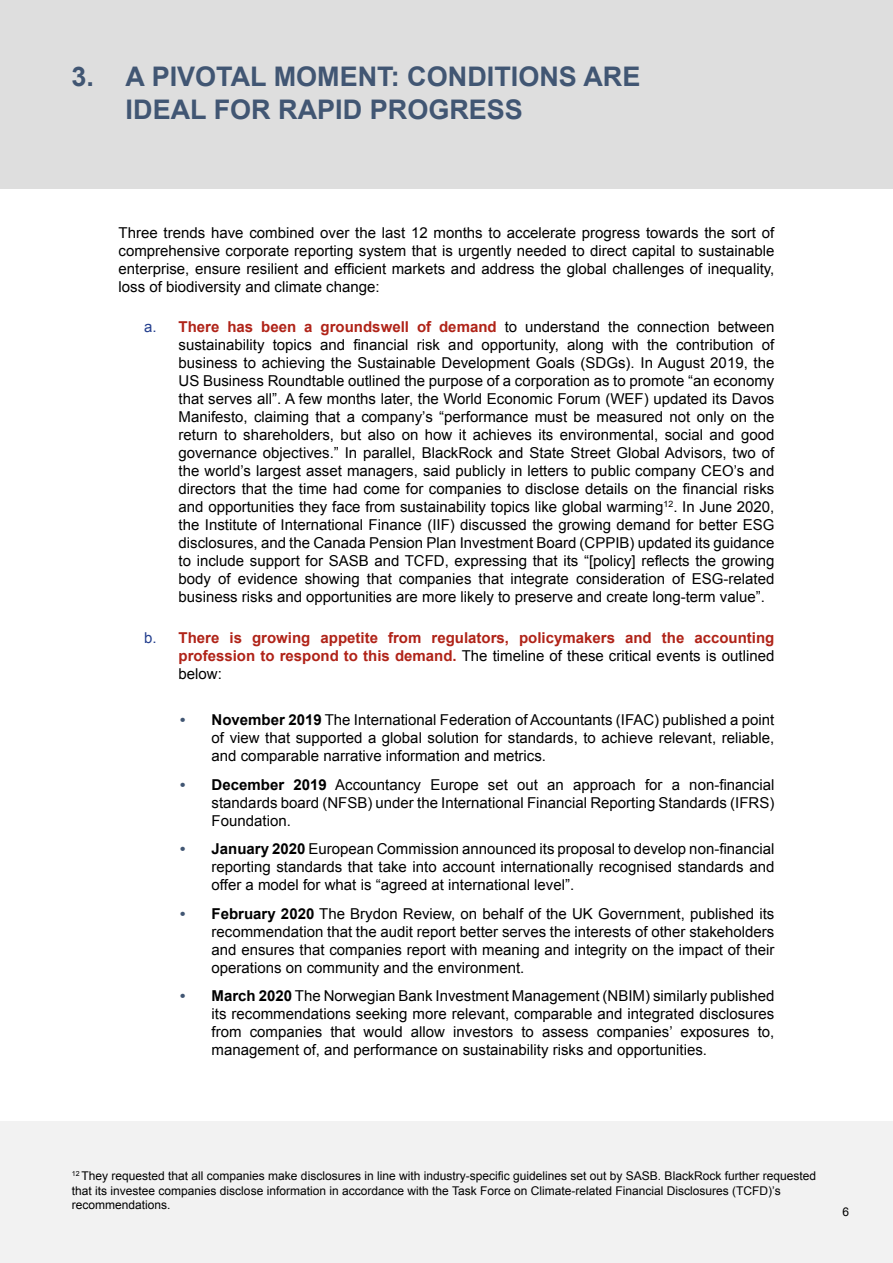
<style>
.page{position:relative;width:893px;height:1263px;background:#fff}
.page>*{position:absolute;margin:0;border:0;box-sizing:border-box;transform-origin:0 0}
.t1{font:700 27px/32.4px "Arial";color:#415673}
.t2{font:15px/18px "Arial";color:#000;text-align:justify}
.t3{font:700 15px/18px "Arial";color:#b02318;text-align:justify}
.t4{font:12px/14.4px "Arial";color:#000}
.s1{color:#25408f}
.s2{font-weight:700;color:#b02318}
.s3{font-weight:400;color:#25408f}
.s4{font-weight:400;color:#000}
.s5{font-weight:700;color:#415673}
.s6{font-weight:700}
</style>
<div class="page">
<div style="left:0;top:0;width:892px;height:189px;background:#dedede"></div>
<div style="left:0;top:1121px;width:892px;height:142px;background:#f2f2f2"></div>
<h1 class="t1" style="left:126px;top:61px;width:516px;text-indent:-54px">3. A PIVOTAL MOMENT: CONDITIONS ARE<br>IDEAL FOR RAPID PROGRESS</h1>
<p class="t2" style="left:118px;top:223px;width:657px">Three trends have combined over the last 12 months to accelerate progress towards the sort of comprehensive corporate reporting system that is urgently needed to direct capital to sustainable enterprise, ensure resilient and efficient markets and address the global challenges of inequality, loss of biodiversity and climate change:</p>
<p class="t2" style="left:178px;top:318px;width:597px;text-indent:-34px"><span class="s1">a.</span> <span class="s2">There has been a groundswell of demand</span> to understand the connection between sustainability topics and financial risk and opportunity, along with the contribution of business to achieving the Sustainable Development Goals (SDGs). In August 2019, the US Business Roundtable outlined the purpose of a corporation as to promote “an economy that serves all”. A few months later, the World Economic Forum (WEF) updated its Davos Manifesto, claiming that a company’s “performance must be measured not only on the return to shareholders, but also on how it achieves its environmental, social and good governance objectives.” In parallel, BlackRock and State Street Global Advisors, two of the world’s largest asset managers, said publicly in letters to public company CEO’s and directors that the time had come for companies to disclose details on the financial risks and opportunities they face from sustainability topics like global warming<sup>12</sup>. In June 2020, the Institute of International Finance (IIF) discussed the growing demand for better ESG disclosures, and the Canada Pension Plan Investment Board (CPPIB) updated its guidance to include support for SASB and TCFD, expressing that its “[policy] reflects the growing body of evidence showing that companies that integrate consideration of ESG-related business risks and opportunities are more likely to preserve and create long-term value”.</p>
<p class="t3" style="left:179px;top:629px;width:597px;text-indent:-34px"><span class="s3">b.</span> There is growing appetite from regulators, policymakers and the accounting profession to respond to this demand. <span class="s4">The timeline of these critical events is outlined below:</span></p>
<p class="t2" style="left:212px;top:711px;width:564px;text-indent:-32px"><span class="s5">•</span> <span class="s6">November 2019</span> The International Federation of Accountants (IFAC) published a point of view that supported a global solution for standards, to achieve relevant, reliable, and comparable narrative information and metrics.</p>
<p class="t2" style="left:212px;top:775px;width:564px;text-indent:-32px"><span class="s5">•</span> <span class="s6">December 2019</span> Accountancy Europe set out an approach for a non-financial standards board (NFSB) under the International Financial Reporting Standards (IFRS)<br>Foundation.</p>
<p class="t2" style="left:212px;top:840px;width:564px;text-indent:-32px"><span class="s5">•</span> <span class="s6">January 2020</span> European Commission announced its proposal to develop non-financial reporting standards that take into account internationally recognised standards and offer a model for what is “agreed at international level”.</p>
<p class="t2" style="left:212px;top:904px;width:564px;text-indent:-32px"><span class="s5">•</span> <span class="s6">February 2020</span> The Brydon Review, on behalf of the UK Government, published its recommendation that the audit report better serves the interests of other stakeholders and ensures that companies report with meaning and integrity on the impact of their operations on community and the environment.</p>
<p class="t2" style="left:212px;top:987px;width:564px;text-indent:-32px"><span class="s5">•</span> <span class="s6">March 2020</span> The Norwegian Bank Investment Management (NBIM) similarly published its recommendations seeking more relevant, comparable and integrated disclosures from companies that would allow investors to assess companies’ exposures to, management of, and performance on sustainability risks and opportunities.</p>
<p class="t4" style="left:72px;top:1169px;width:745px"><sup>12</sup> They requested that all companies make disclosures in line with industry-specific guidelines set out by SASB. BlackRock further requested that its investee companies disclose information in accordance with the Task Force on Climate-related Financial Disclosures (TCFD)’s recommendations.</p>
<p class="t4" style="left:842px;top:1205px;width:8px">6</p>
</div>
